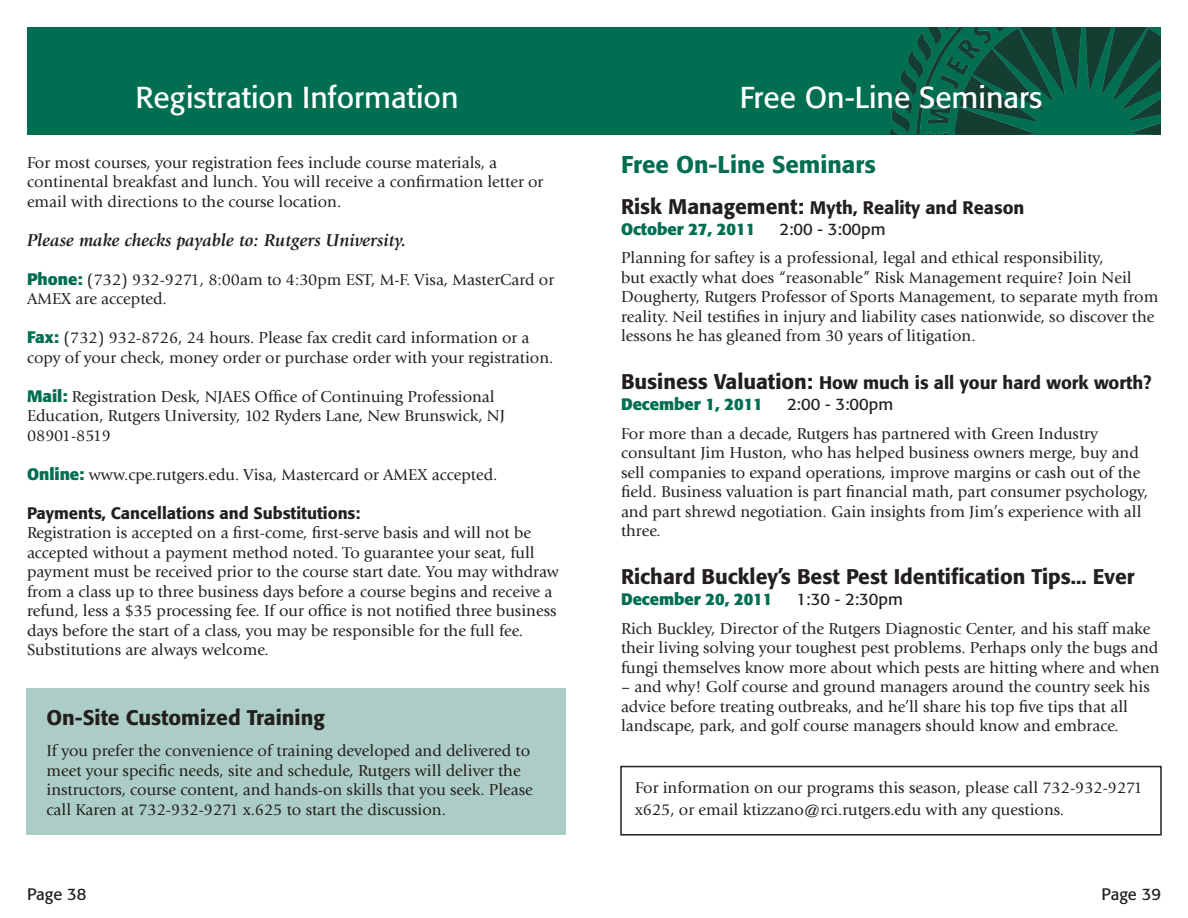
<style>
.page{position:relative;width:1188px;height:918px;background:#fff}
.page>*{position:absolute;margin:0;border:0;box-sizing:border-box;transform-origin:0 0}
.t1{font:30px "Formata BQ";color:#fff}
.t2{font:500 24px "Formata BQ";color:#006e51}
.t3{font:500 21px "Formata BQ";color:#231f20}
.t4{font:500 18px "Formata BQ";color:#231f20}
.t5{font:italic 700 18px "Giovanni";color:#231f20}
.t6{font:16.5px/19.5px "Giovanni";color:#231f20}
.t7{font:16.5px "Formata BQ";color:#231f20}
.t8{font:700 16.5px "Formata BQ";color:#006e51}
.t9{font:500 16.5px "Formata BQ";color:#231f20}
.s1{font-family:"Formata BQ";font-weight:700;color:#006e51}
.s2{font-size:21px}
</style>
<div class="page">
<div style="left:27px;top:27px;width:1134px;height:108px;background:#006e51"></div>
<img style="left:890px;top:27px;width:270px;height:108px">
<div style="left:26px;top:688px;width:540px;height:147px;background:#accdc5"></div>
<div style="left:620px;top:766px;width:542px;height:70px;border:2px solid #231f20"></div>
<h1 class="t1" style="left:135px;top:79px;width:325px">Registration Information</h1>
<p class="t6" style="left:27px;top:153px;width:518px">For most courses, your registration fees include course materials, a continental breakfast and lunch. You will receive a confirmation letter or email with directions to the course location.</p>
<p class="t5" style="left:27px;top:230px;width:381px">Please make checks payable to: Rutgers University.</p>
<p class="t6" style="left:27px;top:270px;width:529px"><span class="s1">Phone:</span> (732) 932-9271, 8:00am to 4:30pm EST, M-F. Visa, MasterCard or<br>AMEX are accepted.</p>
<p class="t6" style="left:27px;top:328px;width:528px"><span class="s1">Fax:</span> (732) 932-8726, 24 hours. Please fax credit card information or a copy of your check, money order or purchase order with your registration.</p>
<p class="t6" style="left:27px;top:387px;width:479px"><span class="s1">Mail:</span> Registration Desk, NJAES Office of Continuing Professional<br>Education, Rutgers University, 102 Ryders Lane, New Brunswick, NJ<br>08901-8519</p>
<p class="t6" style="left:27px;top:465px;width:472px"><span class="s1">Online:</span> www.cpe.rutgers.edu. Visa, Mastercard or AMEX accepted.</p>
<p class="t9" style="left:27px;top:503px;width:335px">Payments, Cancellations and Substitutions:</p>
<p class="t6" style="left:27px;top:523px;width:533px">Registration is accepted on a first-come, first-serve basis and will not be accepted without a payment method noted. To guarantee your seat, full payment must be received prior to the course start date. You may withdraw from a class up to three business days before a course begins and receive a refund, less a $35 processing fee. If our office is not notified three business days before the start of a class, you may be responsible for the full fee.<br>Substitutions are always welcome.</p>
<p class="t3" style="left:46px;top:704px;width:280px">On-Site Customized Training</p>
<p class="t6" style="left:46px;top:741px;width:488px">If you prefer the convenience of training developed and delivered to meet your specific needs, site and schedule, Rutgers will deliver the instructors, course content, and hands-on skills that you seek. Please call Karen at 732-932-9271 x.625 to start the discussion.</p>
<h1 class="t1" style="left:740px;top:79px;width:304px">Free On-Line Seminars</h1>
<h2 class="t2" style="left:621px;top:150px;width:256px">Free On-Line Seminars</h2>
<p class="t4" style="left:621px;top:196px;width:405px"><span class="s2">Risk Management:</span> Myth, Reality and Reason</p>
<p class="t8" style="left:621px;top:219px;width:136px">October 27, 2011</p>
<p class="t7" style="left:779px;top:219px;width:108px">2:00 - 3:00pm</p>
<p class="t6" style="left:621px;top:248px;width:539px">Planning for saftey is a professional, legal and ethical responsibility,<br>but exactly what does “reasonable” Risk Management require? Join Neil Dougherty, Rutgers Professor of Sports Management, to separate myth from reality. Neil testifies in injury and liability cases nationwide, so discover the lessons he has gleaned from 30 years of litigation.</p>
<p class="t4" style="left:621px;top:372px;width:532px"><span class="s2">Business Valuation:</span> How much is all your hard work worth?</p>
<p class="t8" style="left:621px;top:394px;width:143px">December 1, 2011</p>
<p class="t7" style="left:787px;top:395px;width:108px">2:00 - 3:00pm</p>
<p class="t6" style="left:621px;top:424px;width:529px">For more than a decade, Rutgers has partnered with Green Industry consultant Jim Huston, who has helped business owners merge, buy and sell companies to expand operations, improve margins or cash out of the field. Business valuation is part financial math, part consumer psychology, and part shrewd negotiation. Gain insights from Jim’s experience with all three.</p>
<p class="t3" style="left:621px;top:564px;width:515px">Richard Buckley’s Best Pest Identification Tips... Ever</p>
<p class="t8" style="left:621px;top:589px;width:153px">December 20, 2011</p>
<p class="t7" style="left:797px;top:590px;width:108px">1:30 - 2:30pm</p>
<p class="t6" style="left:621px;top:619px;width:540px">Rich Buckley, Director of the Rutgers Diagnostic Center, and his staff make their living solving your toughest pest problems. Perhaps only the bugs and fungi themselves know more about which pests are hitting where and when</p>
<p class="t6" style="left:621px;top:677px;width:530px">– and why! Golf course and ground managers around the country seek his advice before treating outbreaks, and he’ll share his top five tips that all landscape, park, and golf course managers should know and embrace.</p>
<p class="t6" style="left:635px;top:777px;width:509px;line-height:21.6px">For information on our programs this season, please call 732-932-9271 x625, or email ktizzano@rci.rutgers.edu with any questions.</p>
<p class="t7" style="left:27px;top:885px;width:61px">Page 38</p>
<p class="t7" style="left:1102px;top:885px;width:61px">Page 39</p>
</div>
